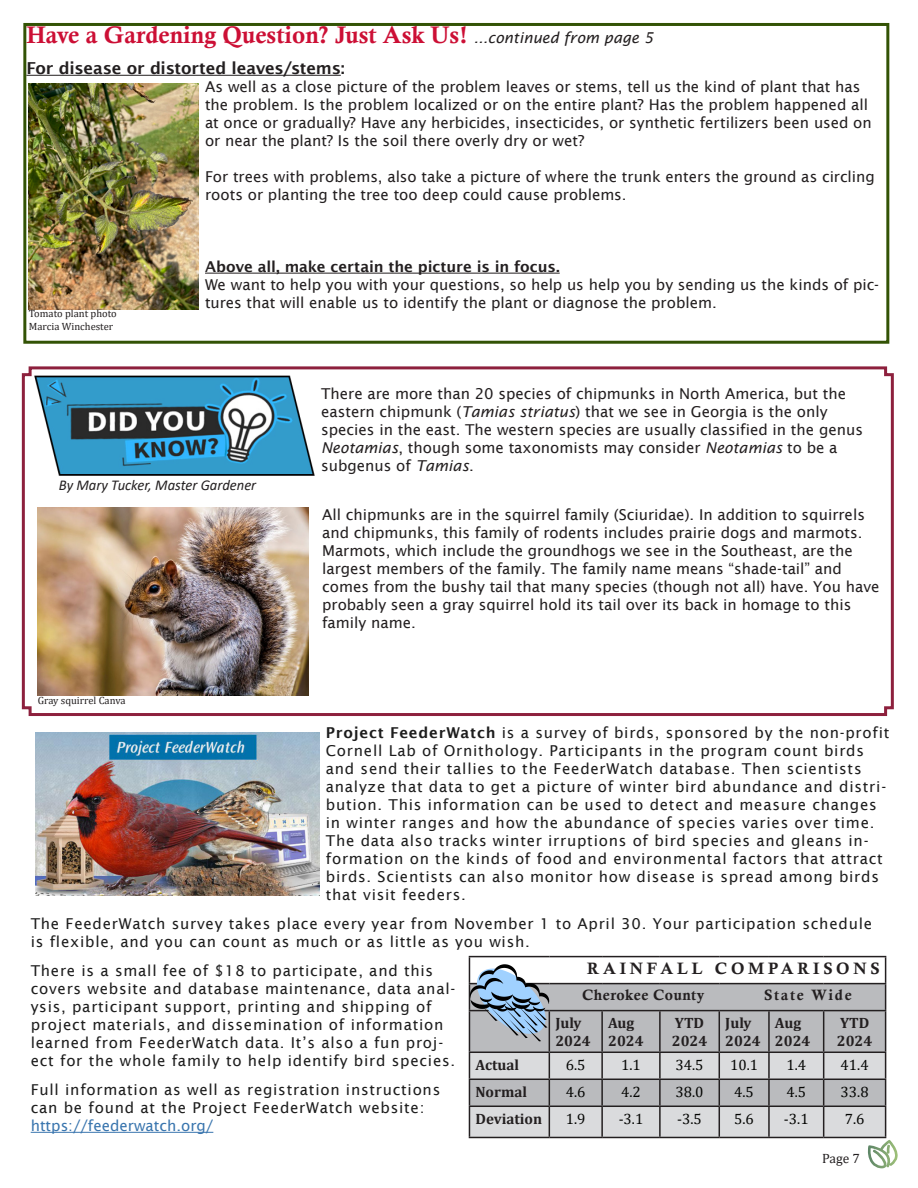
<style>
.page{position:relative;width:918px;height:1188px;background:#fff}
.page>*{position:absolute;margin:0;border:0;box-sizing:border-box;transform-origin:0 0}
.t1{font:24px "Calis MT Bol";color:#cc0f35}
.t2{font:600 16.5px "Lucida Sans";letter-spacing:-.015em;color:#231f20}
.t3{font:16.5px "Calis MT Bol";letter-spacing:.23em;color:#231f20}
.t4{font:15px/18px "Lucida Sans";color:#231f20}
.t5{font:15px/18px "Lucida Sans";letter-spacing:.05em;color:#1d1d1d}
.t6{font:700 15px/18px "Cambria";color:#231f20}
.t7{font:15px "Cambria";color:#040503}
.t8{font:600 15px "Lucida Sans";letter-spacing:-.005em;color:#231f20}
.t9{font:italic 15px "Calibri";color:#231f20}
.t10{font:15px "Calis MT Bol";letter-spacing:.03em;color:#231f20}
.t11{font:15px "Calis MT Bol";letter-spacing:.11em;color:#231f20}
.t12{font:13.5px "Cambria";color:#231f20}
.t13{font:10.5px "Cambria";color:#231f20}
.s1{font-family:"Lucida Sans";font-style:italic;font-size:15px;color:#231f20}
.s2{font-style:italic}
.s3{font-weight:600}
.s4{color:#3975ae}
</style>
<div class="page">
<img style="left:35px;top:733px;width:284px;height:162px">
<hr style="left:31px;top:1132px;width:182px;height:1px;background:#3975ae">
<svg style="left:21px;top:366px;width:873px;height:350px"></svg>
<hr style="left:26px;top:75px;width:315px;height:1px;background:#231f20">
<hr style="left:205px;top:273px;width:355px;height:1px;background:#231f20">
<div style="left:23px;top:23px;width:866px;height:321px;border:3px solid #335305"></div>
<img style="left:31px;top:366px;width:284px;height:113px">
<img style="left:38px;top:507px;width:271px;height:188px">
<hr style="left:469px;top:956px;width:80px;height:1px;background:#231f20">
<hr style="left:549px;top:956px;width:53px;height:1px;background:#231f20">
<hr style="left:602px;top:956px;width:58px;height:1px;background:#231f20">
<hr style="left:660px;top:956px;width:59px;height:1px;background:#231f20">
<hr style="left:719px;top:956px;width:50px;height:1px;background:#231f20">
<hr style="left:769px;top:956px;width:55px;height:1px;background:#231f20">
<hr style="left:824px;top:956px;width:62px;height:1px;background:#231f20">
<svg style="left:469px;top:957px;width:429px;height:212px"></svg>
<img style="left:29px;top:83px;width:169px;height:226px">
<p class="t1" style="left:26px;top:21px;width:629px">Have a Gardening Question? Just Ask Us! <span class="s1">...continued from page 5</span></p>
<p class="t2" style="left:26px;top:58px;width:320px">For disease or distorted leaves/stems:</p>
<p class="t4" style="left:205px;top:77px;width:668px">As well as a close picture of the problem leaves or stems, tell us the kind of plant that has the problem. Is the problem localized or on the entire plant? Has the problem happened all at once or gradually? Have any herbicides, insecticides, or synthetic fertilizers been used on or near the plant? Is the soil there overly dry or wet?</p>
<p class="t4" style="left:205px;top:167px;width:671px">For trees with problems, also take a picture of where the trunk enters the ground as circling roots or planting the tree too deep could cause problems.</p>
<p class="t13" style="left:29px;top:308px;width:89px">Tomato plant photo</p>
<p class="t13" style="left:29px;top:320px;width:86px">Marcia Winchester</p>
<p class="t8" style="left:205px;top:258px;width:356px">Above all, make certain the picture is in focus.</p>
<p class="t4" style="left:205px;top:275px;width:676px">We want to help you with your questions, so help us help you by sending us the kinds of pic&shy;tures that will enable us to identify the plant or diagnose the problem.</p>
<p class="t9" style="left:59px;top:474px;width:199px">By Mary Tucker, Master Gardener</p>
<p class="t13" style="left:38px;top:694px;width:89px">Gray squirrel Canva</p>
<p class="t4" style="left:321px;top:385px;width:527px">There are more than 20 species of chipmunks in North America, but the eastern chipmunk (<span class="s2">Tamias striatus</span>) that we see in Georgia is the only</p>
<p class="t4" style="left:321px;top:421px;width:543px">species in the east. The western species are usually classified in the genus<br><span class="s2">Neotamias</span>, though some taxonomists may consider <span class="s2">Neotamias</span> to be a</p>
<p class="t4" style="left:321px;top:457px;width:154px">subgenus of <span class="s2">Tamias</span>.</p>
<p class="t4" style="left:322px;top:506px;width:559px">All chipmunks are in the squirrel family (Sciuridae). In addition to squirrels and chipmunks, this family of rodents includes prairie dogs and marmots.<br>Marmots, which include the groundhogs we see in the Southeast, are the largest members of the family. The family name means “shade-tail” and comes from the bushy tail that many species (though not all) have. You have probably seen a gray squirrel hold its tail over its back in homage to this family name.</p>
<p class="t5" style="left:326px;top:724px;width:565px"><span class="s3">Project FeederWatch</span> is a survey of birds, sponsored by the non-profit Cornell Lab of Ornithology. Participants in the program count birds and send their tallies to the FeederWatch database. Then scientists analyze that data to get a picture of winter bird abundance and distri&shy;bution. This information can be used to detect and measure changes in winter ranges and how the abundance of species varies over time.<br>The data also tracks winter irruptions of bird species and gleans in&shy;formation on the kinds of food and environmental factors that attract birds. Scientists can also monitor how disease is spread among birds that visit feeders.</p>
<p class="t5" style="left:31px;top:915px;width:843px">The FeederWatch survey takes place every year from November 1 to April 30. Your participation schedule is flexible, and you can count as much or as little as you wish.</p>
<p class="t5" style="left:31px;top:962px;width:426px">There is a small fee of $18 to participate, and this covers website and database maintenance, data anal&shy;ysis, participant support, printing and shipping of project materials, and dissemination of information learned from FeederWatch data. It’s also a fun proj&shy;ect for the whole family to help identify bird species.</p>
<p class="t5" style="left:31px;top:1080px;width:411px">Full information as well as registration instructions can be found at the Project FeederWatch website: <span class="s4">https://feederwatch.org/</span></p>
<p class="t3" style="left:587px;top:959px;width:294px">RAINFALL COMPARISONS</p>
<p class="t10" style="left:582px;top:987px;width:124px">Cherokee County</p>
<p class="t11" style="left:764px;top:987px;width:89px">State Wide</p>
<p class="t6" style="left:555px;top:1014px;width:37px">July<br>2024</p>
<p class="t6" style="left:608px;top:1014px;width:37px">Aug<br>2024</p>
<p class="t6" style="left:675px;top:1014px;width:31px">YTD</p>
<p class="t6" style="left:725px;top:1014px;width:37px">July<br>2024</p>
<p class="t6" style="left:775px;top:1014px;width:37px">Aug<br>2024</p>
<p class="t6" style="left:840px;top:1014px;width:31px">YTD</p>
<p class="t6" style="left:672px;top:1032px;width:37px">2024</p>
<p class="t6" style="left:837px;top:1032px;width:37px">2024</p>
<p class="t6" style="left:475px;top:1055px;width:45px">Actual</p>
<p class="t7" style="left:566px;top:1056px;width:21px">6.5</p>
<p class="t7" style="left:621px;top:1056px;width:21px">1.1</p>
<p class="t7" style="left:676px;top:1056px;width:30px">34.5</p>
<p class="t7" style="left:730px;top:1056px;width:30px">10.1</p>
<p class="t7" style="left:786px;top:1056px;width:21px">1.4</p>
<p class="t7" style="left:841px;top:1056px;width:30px">41.4</p>
<p class="t6" style="left:475px;top:1082px;width:53px">Normal</p>
<p class="t7" style="left:566px;top:1083px;width:21px">4.6</p>
<p class="t7" style="left:621px;top:1083px;width:21px">4.2</p>
<p class="t7" style="left:676px;top:1083px;width:30px">38.0</p>
<p class="t7" style="left:734px;top:1083px;width:21px">4.5</p>
<p class="t7" style="left:786px;top:1083px;width:21px">4.5</p>
<p class="t7" style="left:841px;top:1083px;width:30px">33.8</p>
<p class="t6" style="left:475px;top:1109px;width:68px">Deviation</p>
<p class="t7" style="left:566px;top:1110px;width:21px">1.9</p>
<p class="t7" style="left:619px;top:1110px;width:26px">-3.1</p>
<p class="t7" style="left:677px;top:1110px;width:26px">-3.5</p>
<p class="t7" style="left:734px;top:1110px;width:21px">5.6</p>
<p class="t7" style="left:784px;top:1110px;width:26px">-3.1</p>
<p class="t7" style="left:845px;top:1110px;width:21px">7.6</p>
<p class="t12" style="left:822px;top:1150px;width:39px">Page 7</p>
</div>
